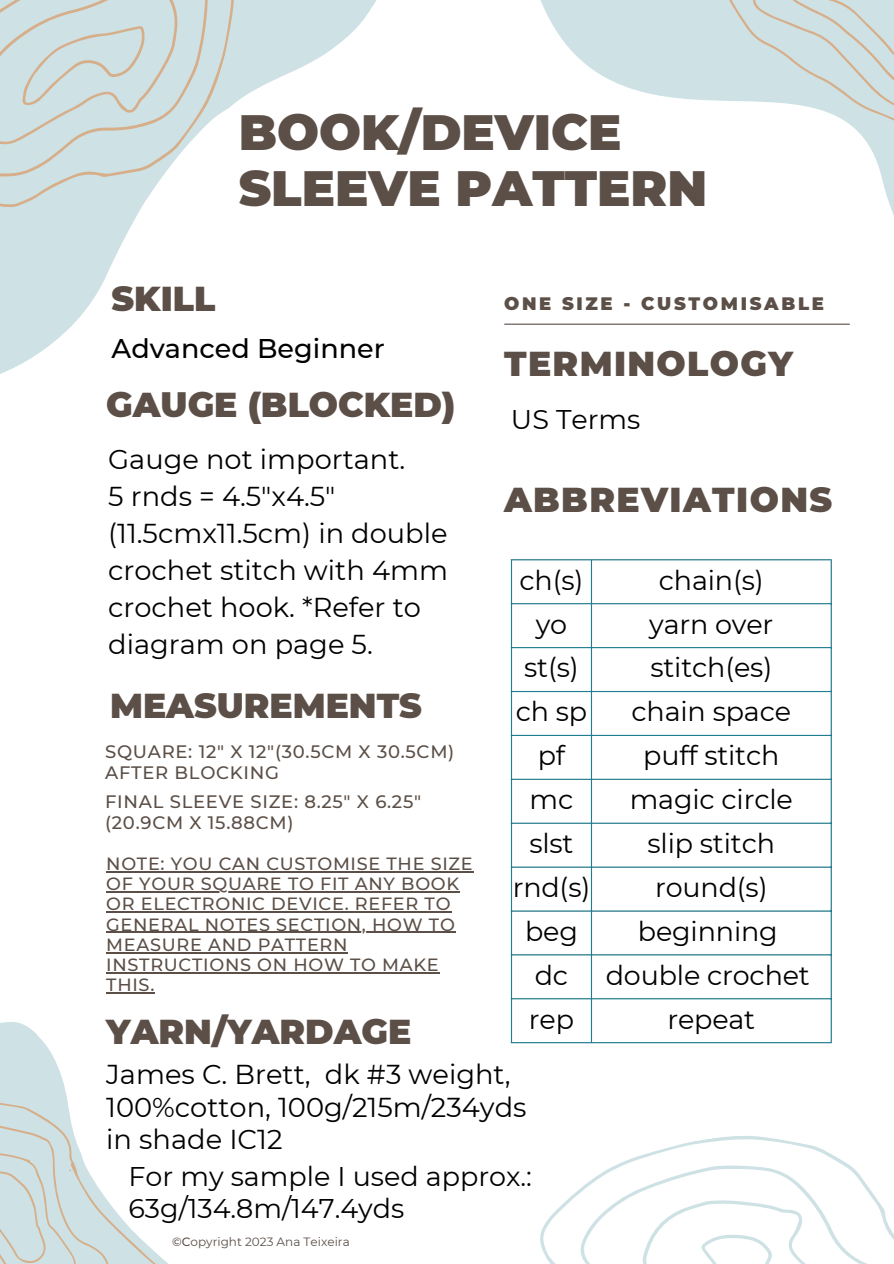
<style>
.page{position:relative;width:894px;height:1264px;background:#fff}
.page>*{position:absolute;margin:0;border:0;box-sizing:border-box;transform-origin:0 0}
.t1{font:900 49.5px/56.2px "Montserrat";color:#5b4f47}
.t2{font:900 34.5px "Montserrat";color:#5b4f47}
.t3{font:900 34.5px "Montserrat";letter-spacing:.04em;color:#5b4f47}
.t4{font:27.3px/37.2px "Montserrat";color:#000}
.t5{font:27px/31.5px "Montserrat";letter-spacing:-.005em;color:#000}
.t6{font:500 27px "Montserrat";color:#000}
.t7{font:500 18px/21.3px "Montserrat";letter-spacing:.04em;color:#5b4f47}
.t8{font:900 18px "Montserrat";letter-spacing:.15em;color:#5b4f47}
.t9{font:500 17.7px/20.2px "Montserrat";letter-spacing:.04em;color:#5b4f47}
.t10{font:12px "Montserrat";color:#5b4f47}
.s1{font-weight:500}
</style>
<div class="page">
<svg style="left:540px;top:1136px;width:353px;height:127px"></svg>
<svg style="left:0;top:0;width:376px;height:374px"></svg>
<svg style="left:540px;top:0;width:353px;height:325px"></svg>
<svg style="left:0;top:0;width:262px;height:255px;fill:#cee1e4"></svg>
<svg style="left:698px;top:0;width:195px;height:189px"></svg>
<svg style="left:0;top:953px;width:322px;height:115px"></svg>
<svg style="left:0;top:1068px;width:167px;height:195px"></svg>
<hr style="left:504px;top:323px;width:345px;height:2px;background:#5b4f47">
<hr style="left:511px;top:560px;width:1px;height:482px;background:#1e7e8f">
<hr style="left:590px;top:560px;width:2px;height:482px;background:#1e7e8f">
<hr style="left:830px;top:560px;width:1px;height:482px;background:#1e7e8f">
<hr style="left:511px;top:559px;width:320px;height:1px;background:#1e7e8f">
<hr style="left:511px;top:603px;width:320px;height:1px;background:#1e7e8f">
<hr style="left:511px;top:647px;width:320px;height:1px;background:#1e7e8f">
<hr style="left:511px;top:691px;width:320px;height:1px;background:#1e7e8f">
<hr style="left:511px;top:734px;width:320px;height:2px;background:#1e7e8f">
<hr style="left:511px;top:778px;width:320px;height:1px;background:#1e7e8f">
<hr style="left:511px;top:822px;width:320px;height:1px;background:#1e7e8f">
<hr style="left:511px;top:866px;width:320px;height:1px;background:#1e7e8f">
<hr style="left:511px;top:910px;width:320px;height:1px;background:#1e7e8f">
<hr style="left:511px;top:954px;width:320px;height:1px;background:#1e7e8f">
<hr style="left:511px;top:998px;width:320px;height:1px;background:#1e7e8f">
<hr style="left:511px;top:1042px;width:320px;height:1px;background:#1e7e8f">
<hr style="left:106px;top:871px;width:367px;height:1px;background:#5b4f47">
<hr style="left:106px;top:891px;width:354px;height:1px;background:#5b4f47">
<hr style="left:106px;top:911px;width:345px;height:1px;background:#5b4f47">
<hr style="left:106px;top:931px;width:349px;height:1px;background:#5b4f47">
<hr style="left:106px;top:952px;width:242px;height:1px;background:#5b4f47">
<hr style="left:106px;top:972px;width:333px;height:1px;background:#5b4f47">
<hr style="left:106px;top:992px;width:49px;height:1px;background:#5b4f47">
<p class="t1" style="left:239px;top:104px;width:470px">BOOK/DEVICE<br>SLEEVE PATTERN</p>
<p class="t2" style="left:112px;top:278px;width:105px">SKILL</p>
<p class="t8" style="left:504px;top:293px;width:321px">ONE SIZE - CUSTOMISABLE</p>
<p class="t6" style="left:112px;top:332px;width:274px">Advanced Beginner</p>
<p class="t2" style="left:106px;top:383px;width:350px">GAUGE (BLOCKED)</p>
<p class="t4" style="left:108px;top:440px;width:298px">Gauge not important.</p>
<p class="t4" style="left:108px;top:477px;width:341px">5 rnds = 4.5"x4.5" (11.5cmx11.5cm) in double crochet stitch with 4mm crochet hook. *Refer to diagram on page 5.</p>
<p class="t2" style="left:110px;top:685px;width:313px">MEASUREMENTS</p>
<p class="t7" style="left:105px;top:741px;width:350px">SQUARE: 12" X 12"(30.5CM X 30.5CM)<br>AFTER BLOCKING</p>
<p class="t7" style="left:105px;top:790px;width:317px">FINAL SLEEVE SIZE: 8.25" X 6.25" (20.9CM X 15.88CM)</p>
<p class="t9" style="left:106px;top:853px;width:368px">NOTE: YOU CAN CUSTOMISE THE SIZE</p>
<p class="t9" style="left:106px;top:873px;width:354px">OF YOUR SQUARE TO FIT ANY BOOK<br>OR ELECTRONIC DEVICE. REFER TO</p>
<p class="t9" style="left:106px;top:914px;width:350px">GENERAL NOTES SECTION, HOW TO<br>MEASURE AND PATTERN<br>INSTRUCTIONS ON HOW TO MAKE<br>THIS.</p>
<h2 class="t2" style="left:106px;top:1010px;width:306px">YARN/YARDAGE</h2>
<p class="t3" style="left:504px;top:342px;width:290px">TERMINOLOGY</p>
<p class="t5" style="left:511px;top:404px;width:131px">US Terms</p>
<p class="t3" style="left:504px;top:478px;width:329px">ABBREVIATIONS</p>
<p class="t5" style="left:519px;top:564px;width:65px">ch(s)</p>
<p class="t5" style="left:658px;top:564px;width:106px">chain(s)</p>
<h2 class="t5" style="left:535px;top:608px;width:33px">yo</h2>
<p class="t5" style="left:649px;top:608px;width:126px">yarn over</p>
<p class="t5" style="left:524px;top:652px;width:56px">st(s)</p>
<p class="t5" style="left:650px;top:652px;width:123px">stitch(es)</p>
<p class="t5" style="left:515px;top:696px;width:73px">ch sp</p>
<h1 class="t5" style="left:631px;top:696px;width:161px">chain space</h1>
<h5 class="t5" style="left:537px;top:739px;width:29px">pf</h5>
<p class="t5" style="left:643px;top:739px;width:138px">puff stitch</p>
<h2 class="t5" style="left:529px;top:783px;width:45px">mc</h2>
<h4 class="t5" style="left:629px;top:783px;width:164px">magic circle</h4>
<p class="t5" style="left:529px;top:827px;width:46px">slst</p>
<p class="t5" style="left:647px;top:827px;width:129px">slip stitch</p>
<p class="t5" style="left:512px;top:871px;width:79px">rnd(s)</p>
<p class="t5" style="left:655px;top:871px;width:114px">round(s)</p>
<p class="t5" style="left:525px;top:915px;width:54px">beg</p>
<p class="t5" style="left:637px;top:915px;width:141px">beginning</p>
<p class="t5" style="left:534px;top:959px;width:35px">dc</p>
<p class="t5" style="left:605px;top:959px;width:205px">double crochet</p>
<p class="t5" style="left:528px;top:1003px;width:47px">rep</p>
<p class="t5" style="left:667px;top:1003px;width:89px">repeat</p>
<p class="t4" style="left:106px;top:1057px;width:421px;line-height:32.7px">James C. Brett, dk #3 weight,<br>100%cotton, 100g/215m/234yds in shade IC12</p>
<p class="t5" style="left:128px;top:1160px;width:405px">For my sample I used approx.:<br>63g/134.8m/147.4yds</p>
<p class="t10" style="left:172px;top:1233px;width:179px"><span class="s1">©C</span>opyright 2023 Ana Teixeira</p>
</div>
